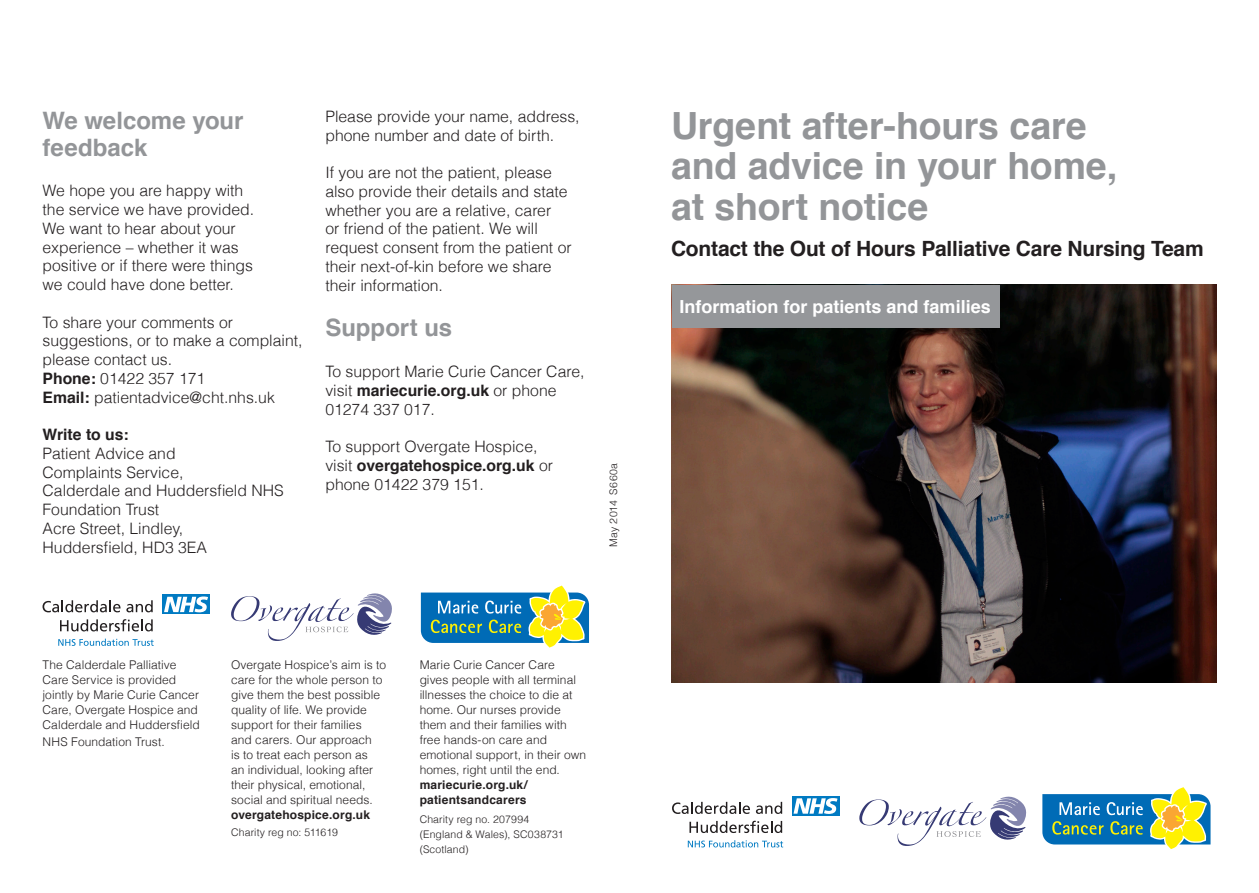
<style>
.page{position:relative;width:1259px;height:893px;background:#fff}
.page>*{position:absolute;margin:0;border:0;box-sizing:border-box;transform-origin:0 0}
.Cover_Heading_1{font:700 37.5px/40.5px "Helvetica";letter-spacing:-.005em;color:#939598}
.t1{font:700 24px/27px "Helvetica";color:#939598}
.Cover_heading_2{font:700 21px "Helvetica";letter-spacing:-.01em;color:#231f20}
.Cover_heading_3{font:700 18px "Helvetica";color:#fff}
.body{font:300 15.75px/18.8px "Helvetica";color:#231f20}
.body-2{font:700 15.75px "Helvetica";color:#231f20}
.Page_4_about{font:300 12px/15px "Helvetica";letter-spacing:.005em;color:#231f20}
.t2{font:700 12px/15px "Helvetica";letter-spacing:.015em;color:#231f20}
.t3{font:300 10.5px/15px "Helvetica";letter-spacing:.01em;color:#231f20}
.s1{font-weight:700}
</style>
<div class="page">
<img style="left:671px;top:284px;width:545px;height:399px">
<svg style="left:859px;top:797px;width:167px;height:49px"></svg>
<svg style="left:231px;top:593px;width:161px;height:48px"></svg>
<div style="left:672px;top:285px;width:327px;height:42px;background:#95979a"></div>
<svg style="left:420px;top:585px;width:169px;height:63px"></svg>
<svg style="left:43px;top:600px;width:77px;height:12px"></svg>
<svg style="left:126px;top:600px;width:27px;height:12px"></svg>
<svg style="left:60px;top:619px;width:93px;height:12px"></svg>
<svg style="left:163px;top:595px;width:47px;height:19px"></svg>
<svg style="left:164px;top:596px;width:44px;height:16px"></svg>
<svg style="left:58px;top:639px;width:96px;height:7px"></svg>
<svg style="left:1042px;top:787px;width:169px;height:62px"></svg>
<svg style="left:672px;top:802px;width:78px;height:12px"></svg>
<svg style="left:756px;top:802px;width:26px;height:12px"></svg>
<svg style="left:689px;top:821px;width:93px;height:12px"></svg>
<div style="left:792px;top:796px;width:47px;height:19px;background:#007ac2"></div>
<svg style="left:793px;top:798px;width:44px;height:16px"></svg>
<svg style="left:688px;top:840px;width:95px;height:7px"></svg>
<p class="t1" style="left:43px;top:107px;width:202px">We welcome your feedback</p>
<p class="body" style="left:43px;top:181px;width:213px">We hope you are happy with the service we have provided.<br>We want to hear about your experience – whether it was positive or if there were things we could have done better.</p>
<p class="body" style="left:43px;top:312px;width:261px">To share your comments or suggestions, or to make a complaint, please contact us.</p>
<p class="body" style="left:43px;top:369px;width:164px"><span class="s1">Phone:</span> 01422 357 171</p>
<p class="body" style="left:43px;top:387px;width:234px"><span class="s1">Email:</span> patientadvice@cht.nhs.uk</p>
<p class="body-2" style="left:43px;top:422px;width:88px">Write to us:</p>
<p class="body" style="left:43px;top:444px;width:142px">Patient Advice and<br>Complaints Service,</p>
<p class="body" style="left:43px;top:481px;width:243px">Calderdale and Huddersfield NHS<br>Foundation Trust</p>
<p class="body" style="left:43px;top:519px;width:142px">Acre Street, Lindley,</p>
<p class="body" style="left:43px;top:537px;width:166px">Huddersfield, HD3 3EA</p>
<p class="body" style="left:325px;top:107px;width:256px">Please provide your name, address, phone number and date of birth.</p>
<p class="body" style="left:325px;top:163px;width:248px">If you are not the patient, please also provide their details and state whether you are a relative, carer<br>or friend of the patient. We will request consent from the patient or their next-of-kin before we share their information.</p>
<p class="t1" style="left:325px;top:315px;width:128px">Support us</p>
<p class="body" style="left:325px;top:362px;width:261px">To support Marie Curie Cancer Care,</p>
<p class="body" style="left:325px;top:381px;width:233px">visit <span class="s1">mariecurie.org.uk</span> or phone<br>01274 337 017.</p>
<p class="body" style="left:325px;top:437px;width:214px">To support Overgate Hospice,</p>
<p class="body" style="left:325px;top:456px;width:229px">visit <span class="s1">overgatehospice.org.uk</span> or phone 01422 379 151.</p>
<p class="t3" style="left:606px;top:547px;width:85px;rotate:-90deg">May 2014 S660a</p>
<p class="Page_4_about" style="left:43px;top:657px;width:159px">The Calderdale Palliative<br>Care Service is provided jointly by Marie Curie Cancer<br>Care, Overgate Hospice and<br>Calderdale and Huddersfield</p>
<p class="Page_4_about" style="left:43px;top:734px;width:124px">NHS Foundation Trust.</p>
<p class="Page_4_about" style="left:231px;top:657px;width:156px">Overgate Hospice’s aim is to care for the whole person to give them the best possible quality of life. We provide support for their families<br>and carers. Our approach<br>is to treat each person as<br>an individual, looking after their physical, emotional, social and spiritual needs. <span class="s1">overgatehospice.org.uk</span></p>
<p class="t3" style="left:231px;top:824px;width:108px">Charity reg no: 511619</p>
<p class="Page_4_about" style="left:420px;top:657px;width:168px">Marie Curie Cancer Care gives people with all terminal illnesses the choice to die at home. Our nurses provide them and their families with free hands-on care and emotional support, in their own homes, right until the end.</p>
<p class="t2" style="left:420px;top:778px;width:109px">mariecurie.org.uk/ patientsandcarers</p>
<p class="t3" style="left:420px;top:812px;width:146px">Charity reg no. 207994 (England &amp; Wales), SC038731 (Scotland)</p>
<p class="Cover_Heading_1" style="left:671px;top:106px;width:448px">Urgent after-hours care and advice in your home, at short notice</p>
<p class="Cover_heading_2" style="left:671px;top:232px;width:534px">Contact the Out of Hours Palliative Care Nursing Team</p>
<p class="Cover_heading_3" style="left:679px;top:292px;width:313px">Information for patients and families</p>
</div>
